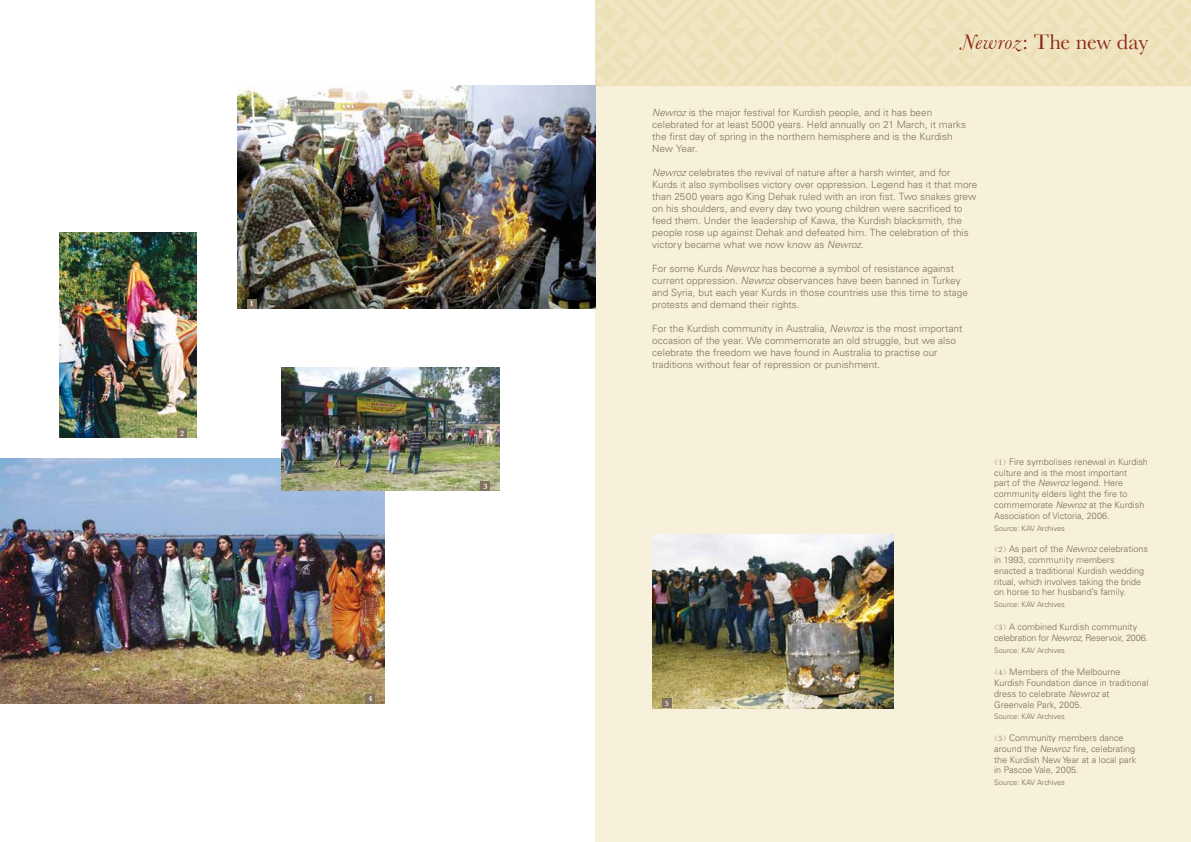
<style>
.page{position:relative;width:1191px;height:842px;background:#fff}
.page>*{position:absolute;margin:0;border:0;box-sizing:border-box;transform-origin:0 0}
.t1{font:22px "Baskerville";letter-spacing:-.01em;color:#8b2412}
.t2{font:300 10px/12px "Univers";color:#81715e}
.t3{font:300 9px/10.8px "Univers";color:#81715e}
.t4{font:600 8px "Baskerville";color:#fff}
.t5{font:300 7.5px "Univers";letter-spacing:-.005em;color:#81715e}
.s1{font-style:italic}
.s2{font-family:"Baskerville";font-weight:400;font-size:8px}
</style>
<div class="page">
<div style="left:595px;top:0;width:596px;height:842px;background:#f7f0db"></div>
<svg style="left:595px;top:0;width:596px;height:85px"></svg>
<img style="left:652px;top:535px;width:241px;height:173px">
<div style="left:662px;top:699px;width:9px;height:9px;background:#81715e"></div>
<img style="left:237px;top:85px;width:358px;height:223px">
<img style="left:59px;top:232px;width:138px;height:206px">
<img style="left:0;top:458px;width:385px;height:245px">
<img style="left:281px;top:367px;width:219px;height:124px">
<div style="left:247px;top:299px;width:10px;height:9px;background:#81715e"></div>
<div style="left:177px;top:428px;width:10px;height:10px;background:#81715e"></div>
<div style="left:481px;top:481px;width:9px;height:10px;background:#81715e"></div>
<div style="left:365px;top:694px;width:10px;height:9px;background:#81715e"></div>
<p class="t4" style="left:180px;top:428px;width:5px">2</p>
<p class="t4" style="left:250px;top:299px;width:5px">1</p>
<p class="t4" style="left:368px;top:694px;width:5px">4</p>
<p class="t4" style="left:483px;top:481px;width:5px">3</p>
<h1 class="t1" style="left:961px;top:29px;width:189px"><span class="s1">Newroz</span>: The new day</h1>
<p class="t2" style="left:652px;top:106px;width:315px"><span class="s1">Newroz</span> is the major festival for Kurdish people, and it has been celebrated for at least 5000 years. Held annually on 21 March, it marks the first day of spring in the northern hemisphere and is the Kurdish New Year.</p>
<p class="t2" style="left:652px;top:166px;width:327px"><span class="s1">Newroz</span> celebrates the revival of nature after a harsh winter, and for Kurds it also symbolises victory over oppression. Legend has it that more than 2500 years ago King Dehak ruled with an iron fist. Two snakes grew on his shoulders, and every day two young children were sacrificed to feed them. Under the leadership of Kawa, the Kurdish blacksmith, the people rose up against Dehak and defeated him. The celebration of this victory became what we now know as <span class="s1">Newroz</span>.</p>
<p class="t2" style="left:652px;top:262px;width:317px">For some Kurds <span class="s1">Newroz</span> has become a symbol of resistance against current oppression. <span class="s1">Newroz</span> observances have been banned in Turkey and Syria, but each year Kurds in those countries use this time to stage protests and demand their rights.</p>
<p class="t2" style="left:652px;top:322px;width:312px">For the Kurdish community in Australia, <span class="s1">Newroz</span> is the most important occasion of the year. We commemorate an old struggle, but we also celebrate the freedom we have found in Australia to practise our traditions without fear of repression or punishment.</p>
<p class="t4" style="left:664px;top:699px;width:5px">5</p>
<p class="t3" style="left:994px;top:456px;width:155px;text-indent:4px"><span class="s2">1</span> Fire symbolises renewal in Kurdish culture and is the most important<br>part of the <span class="s1">Newroz</span> legend. Here community elders light the fire to commemorate <span class="s1">Newroz</span> at the Kurdish Association of Victoria, 2006.</p>
<p class="t5" style="left:994px;top:523px;width:72px">Source: KAV Archives</p>
<p class="t3" style="left:994px;top:544px;width:155px;text-indent:4px"><span class="s2">2</span> As part of the <span class="s1">Newroz</span> celebrations in 1993, community members enacted a traditional Kurdish wedding ritual, which involves taking the bride on horse to her husband’s family.</p>
<p class="t5" style="left:994px;top:600px;width:72px">Source: KAV Archives</p>
<p class="t3" style="left:994px;top:621px;width:155px;text-indent:4px"><span class="s2">3</span> A combined Kurdish community celebration for <span class="s1">Newroz</span>, Reservoir, 2006.</p>
<p class="t5" style="left:994px;top:645px;width:72px">Source: KAV Archives</p>
<p class="t3" style="left:994px;top:667px;width:156px;text-indent:4px"><span class="s2">4</span> Members of the Melbourne<br>Kurdish Foundation dance in traditional dress to celebrate <span class="s1">Newroz</span> at<br>Greenvale Park, 2005.</p>
<p class="t5" style="left:994px;top:712px;width:72px">Source: KAV Archives</p>
<p class="t3" style="left:994px;top:732px;width:143px;text-indent:4px"><span class="s2">5</span> Community members dance around the <span class="s1">Newroz</span> fire, celebrating the Kurdish New Year at a local park in Pascoe Vale, 2005.</p>
<p class="t5" style="left:994px;top:778px;width:72px">Source: KAV Archives</p>
</div>
